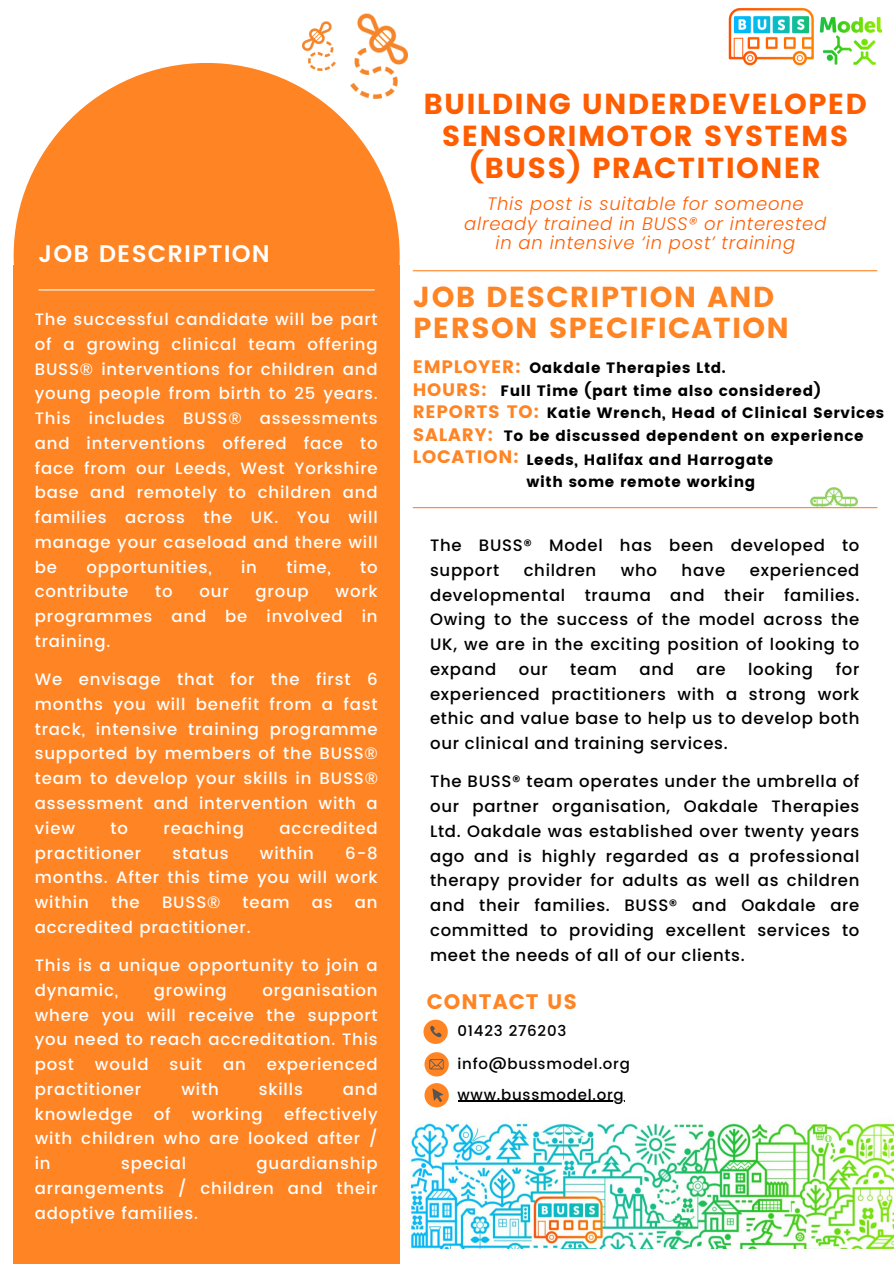
<style>
.page{position:relative;width:894px;height:1264px;background:#fff}
.page>*{position:absolute;margin:0;border:0;box-sizing:border-box;transform-origin:0 0}
.t1{font:28.95px/31.7px "Poppins";letter-spacing:.04em;color:#ff5d01;text-align:center}
.t2{font:28.95px/31.7px "Poppins";letter-spacing:.04em;color:#ff8424}
.t3{font:600 24px "Poppins";letter-spacing:.05em;color:#fff}
.t4{font:21px "Poppins";letter-spacing:.05em;color:#ff8424}
.t5{font:italic 300 18px/19.8px "Poppins";letter-spacing:.04em;color:#ff5d01;text-align:center}
.t6{font:18px/22.5px "Poppins";letter-spacing:.04em;color:#ff8424}
.t7{font:500 16.5px/24.8px "Poppins";letter-spacing:.05em;color:#fff;text-align:justify}
.t8{font:500 16.5px/24.8px "Poppins";letter-spacing:.04em;color:#000;text-align:justify}
.t9{font:15px "Poppins";letter-spacing:.04em;color:#000}
.t10{font:500 15px "Poppins";letter-spacing:.05em;color:#000}
</style>
<div class="page">
<img style="left:399px;top:1115px;width:494px;height:133px">
<div style="left:14px;top:265px;width:385px;height:998px;background:#ff8424"></div>
<div style="left:14px;top:63px;width:385px;height:386px;background:#ff8424;border-radius:50%"></div>
<hr style="left:39px;top:289px;width:335px;height:1px;background:#fff">
<img style="left:728px;top:8px;width:154px;height:58px">
<img style="left:810px;top:487px;width:47px;height:20px">
<img style="left:350px;top:14px;width:57px;height:84px">
<hr style="left:413px;top:270px;width:463px;height:1px;background:#ff8424">
<div style="left:423px;top:1019px;width:24px;height:24px;background:#ff8424;border-radius:50%"></div>
<svg style="left:430px;top:1026px;width:11px;height:11px"></svg>
<div style="left:424px;top:1052px;width:24px;height:24px;background:#ff8424;border-radius:50%"></div>
<div style="left:424px;top:1083px;width:24px;height:24px;background:#ff8424;border-radius:50%"></div>
<svg style="left:429px;top:1059px;width:14px;height:10px"></svg>
<svg style="left:432px;top:1088px;width:11px;height:13px"></svg>
<hr style="left:457px;top:1100px;width:167px;height:1px;background:#000">
<hr style="left:413px;top:507px;width:463px;height:1px;background:#ff8424">
<img style="left:302px;top:21px;width:34px;height:50px">
<p class="t3" style="left:38px;top:240px;width:233px">JOB DESCRIPTION</p>
<h5 class="t7" style="left:35px;top:307px;width:344px">The successful candidate will be part of a growing clinical team offering BUSS® interventions for children and young people from birth to 25 years.<br>This includes BUSS® assessments and interventions offered face to face from our Leeds, West Yorkshire base and remotely to children and families across the UK. You will manage your caseload and there will be</h5>
<h5 class="t7" style="left:86px;top:554px;width:127px">opportunities,</h5>
<h5 class="t7" style="left:241px;top:554px;width:17px">in</h5>
<h5 class="t7" style="left:286px;top:554px;width:46px">time,</h5>
<h5 class="t7" style="left:360px;top:554px;width:19px">to</h5>
<h5 class="t7" style="left:35px;top:579px;width:95px">contribute</h5>
<h5 class="t7" style="left:155px;top:579px;width:19px">to</h5>
<h5 class="t7" style="left:199px;top:579px;width:31px">our</h5>
<h5 class="t7" style="left:255px;top:579px;width:55px">group</h5>
<h5 class="t7" style="left:35px;top:579px;width:344px;text-indent:301px">work programmes and be involved in training.</h5>
<h5 class="t7" style="left:35px;top:667px;width:344px">We envisage that for the first 6 months you will benefit from a fast track, intensive training programme supported by members of the BUSS® team to develop your skills in BUSS® assessment and intervention with a view</h5>
<h5 class="t7" style="left:110px;top:815px;width:19px">to</h5>
<h5 class="t7" style="left:164px;top:815px;width:82px">reaching</h5>
<h5 class="t7" style="left:279px;top:815px;width:99px">accredited</h5>
<h5 class="t7" style="left:35px;top:840px;width:108px">practitioner</h5>
<h5 class="t7" style="left:172px;top:840px;width:57px">status</h5>
<h5 class="t7" style="left:260px;top:840px;width:56px">within</h5>
<h5 class="t7" style="left:35px;top:840px;width:344px;text-indent:310px">6-8 months. After this time you will work within</h5>
<h5 class="t7" style="left:111px;top:890px;width:30px">the</h5>
<h5 class="t7" style="left:162px;top:890px;width:60px">BUSS®</h5>
<h5 class="t7" style="left:242px;top:890px;width:49px">team</h5>
<h5 class="t7" style="left:312px;top:890px;width:22px">as</h5>
<h5 class="t7" style="left:355px;top:890px;width:24px">an</h5>
<h5 class="t7" style="left:35px;top:914px;width:217px">accredited practitioner.</h5>
<h5 class="t7" style="left:35px;top:953px;width:344px">This is a unique opportunity to join a dynamic,</h5>
<h5 class="t7" style="left:35px;top:977px;width:344px;text-indent:227px">organisation where you will receive the support you need to reach accreditation. This post</h5>
<h5 class="t7" style="left:154px;top:977px;width:74px">growing</h5>
<h5 class="t7" style="left:95px;top:1052px;width:55px">would</h5>
<h5 class="t7" style="left:169px;top:1052px;width:34px">suit</h5>
<h5 class="t7" style="left:223px;top:1052px;width:24px">an</h5>
<h5 class="t7" style="left:267px;top:1052px;width:112px">experienced</h5>
<h5 class="t7" style="left:35px;top:1076px;width:108px">practitioner</h5>
<h5 class="t7" style="left:181px;top:1076px;width:39px">with</h5>
<h5 class="t7" style="left:259px;top:1076px;width:45px">skills</h5>
<h5 class="t7" style="left:343px;top:1076px;width:36px">and</h5>
<h5 class="t7" style="left:35px;top:1101px;width:99px">knowledge</h5>
<h5 class="t7" style="left:154px;top:1101px;width:18px">of</h5>
<h5 class="t7" style="left:192px;top:1101px;width:72px">working</h5>
<h5 class="t7" style="left:35px;top:1101px;width:344px;text-indent:249px">effectively with children who are looked after / in</h5>
<h5 class="t7" style="left:35px;top:1151px;width:344px;text-indent:222px">guardianship arrangements / children and their adoptive families.</h5>
<h5 class="t7" style="left:121px;top:1151px;width:66px">special</h5>
<h1 class="t1" style="left:423px;top:89px;width:445px">BUILDING UNDERDEVELOPED<br>SENSORIMOTOR SYSTEMS (BUSS) PRACTITIONER</h1>
<p class="t5" style="left:464px;top:194px;width:363px">This post is suitable for someone already trained in BUSS® or interested in an intensive ‘in post’ training</p>
<h1 class="t2" style="left:413px;top:281px;width:377px">JOB DESCRIPTION AND<br>PERSON SPECIFICATION</h1>
<h4 class="t6" style="left:412px;top:355px;width:128px">EMPLOYER:<br>HOURS:<br>REPORTS TO:<br>SALARY:<br>LOCATION:</h4>
<p class="t9" style="left:529px;top:359px;width:198px">Oakdale Therapies Ltd.</p>
<p class="t9" style="left:500px;top:382px;width:322px">Full Time (part time also considered)</p>
<p class="t9" style="left:546px;top:404px;width:339px">Katie Wrench, Head of Clinical Services</p>
<p class="t9" style="left:503px;top:427px;width:361px">To be discussed dependent on experience</p>
<p class="t9" style="left:526px;top:450px;width:248px">Leeds, Halifax and Harrogate</p>
<h5 class="t9" style="left:526px;top:473px;width:230px">with some remote working</h5>
<h5 class="t8" style="left:430px;top:533px;width:430px">The BUSS® Model has been developed to support</h5>
<h5 class="t8" style="left:430px;top:557px;width:430px;text-indent:319px">experienced developmental trauma and their families.<br>Owing to the success of the model across the UK, we are in the exciting position of looking to expand</h5>
<h5 class="t8" style="left:523px;top:557px;width:74px">children</h5>
<h5 class="t8" style="left:620px;top:557px;width:38px">who</h5>
<h5 class="t8" style="left:681px;top:557px;width:45px">have</h5>
<h5 class="t8" style="left:430px;top:656px;width:430px;text-indent:405px">for experienced practitioners with a strong work ethic and value base to help us to develop both our clinical and training services.</h5>
<h3 class="t8" style="left:430px;top:769px;width:430px">The BUSS® team operates under the umbrella of our partner organisation, Oakdale Therapies Ltd. Oakdale was established over twenty years ago and is highly regarded as a professional therapy provider for adults as well as children and their families. BUSS® and Oakdale are committed to providing excellent services to meet the needs of all of our clients.</h3>
<h5 class="t8" style="left:518px;top:656px;width:30px">our</h5>
<h5 class="t8" style="left:570px;top:656px;width:48px">team</h5>
<h5 class="t8" style="left:639px;top:656px;width:36px">and</h5>
<h5 class="t8" style="left:696px;top:656px;width:31px">are</h5>
<h5 class="t8" style="left:748px;top:656px;width:66px">looking</h5>
<p class="t4" style="left:426px;top:989px;width:152px">CONTACT US</p>
<p class="t10" style="left:457px;top:1022px;width:110px">01423 276203</p>
<p class="t10" style="left:457px;top:1054px;width:174px">info@bussmodel.org</p>
<p class="t10" style="left:457px;top:1085px;width:168px">www.bussmodel.org</p>
</div>
